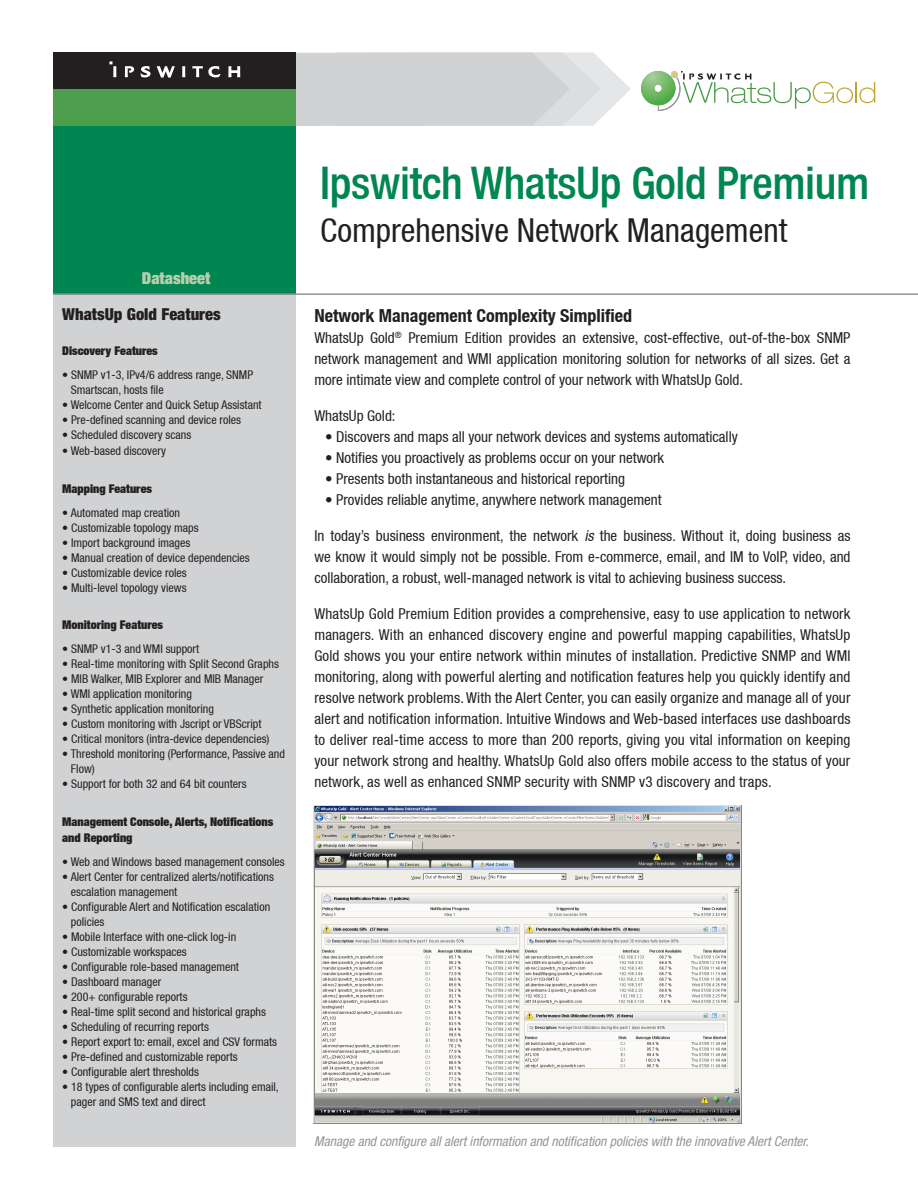
<style>
.page{position:relative;width:918px;height:1188px;background:#fff}
.page>*{position:absolute;margin:0;border:0;box-sizing:border-box;transform-origin:0 0}
.t1{font:500 condensed 45px "Helvetica Neue LT";letter-spacing:-.01em;color:#008751}
.t2{font:condensed 33px "Helvetica Neue LT";color:#221f1f}
.Info_Body{font:700 condensed 18px "Helvetica Neue LT";color:#231f20}
.Info_Body-2{font:900 condensed 16.5px "Helvetica Neue";color:#231f20}
.t3{font:900 expanded 16.5px "Helvetica Neue";color:#b7ceac}
.Grey_Body{font:condensed 15px/21px "Helvetica Neue LT";color:#231f20;text-align:justify}
.Grey_Body-2{font:italic condensed 13.5px "Helvetica Neue";color:#939599}
.Grey_Body-3{font:condensed 12px "Helvetica Neue LT";color:#231f20}
.Grey_Body-4{font:900 expanded 12px/16.5px "Helvetica Neue LT";color:#231f20}
.s1{font-style:italic}
</style>
<div class="page">
<div style="left:53px;top:287px;width:243px;height:859px;background:#d1d2d3"></div>
<div style="left:53px;top:65px;width:243px;height:230px;background:#008751"></div>
<div style="left:53px;top:53px;width:243px;height:37px;background:#231f20"></div>
<svg style="left:64px;top:52px;width:567px;height:74px"></svg>
<svg style="left:641px;top:71px;width:234px;height:40px"></svg>
<hr style="left:53px;top:293px;width:865px;height:2px;background:#939599">
<div style="left:53px;top:90px;width:243px;height:36px;background:#4d9f4e"></div>
<img style="left:313px;top:806px;width:428px;height:317px">
<p class="t3" style="left:142px;top:267px;width:70px">Datasheet</p>
<p class="Info_Body-2" style="left:62px;top:304px;width:160px">WhatsUp Gold Features</p>
<p class="Grey_Body-4" style="left:62px;top:342px;width:97px">Discovery Features</p>
<p class="Grey_Body-3" style="left:62px;top:367px;width:192px">• SNMP v1-3, IPv4/6 address range, SNMP</p>
<p class="Grey_Body-3" style="left:71px;top:382px;width:94px">Smartscan, hosts file</p>
<p class="Grey_Body-3" style="left:62px;top:397px;width:201px">• Welcome Center and Quick Setup Assistant</p>
<p class="Grey_Body-3" style="left:62px;top:412px;width:180px">• Pre-defined scanning and device roles</p>
<p class="Grey_Body-3" style="left:62px;top:427px;width:131px">• Scheduled discovery scans</p>
<p class="Grey_Body-3" style="left:62px;top:444px;width:105px">• Web-based discovery</p>
<p class="Grey_Body-4" style="left:62px;top:480px;width:91px">Mapping Features</p>
<p class="Grey_Body-3" style="left:62px;top:505px;width:119px">• Automated map creation</p>
<p class="Grey_Body-3" style="left:62px;top:520px;width:138px">• Customizable topology maps</p>
<p class="Grey_Body-3" style="left:62px;top:535px;width:130px">• Import background images</p>
<p class="Grey_Body-3" style="left:62px;top:550px;width:189px">• Manual creation of device dependencies</p>
<p class="Grey_Body-3" style="left:62px;top:565px;width:126px">• Customizable device roles</p>
<p class="Grey_Body-3" style="left:62px;top:580px;width:126px">• Multi-level topology views</p>
<p class="Grey_Body-4" style="left:62px;top:616px;width:102px">Monitoring Features</p>
<p class="Grey_Body-3" style="left:62px;top:642px;width:139px">• SNMP v1-3 and WMI support</p>
<p class="Grey_Body-3" style="left:62px;top:657px;width:218px">• Real-time monitoring with Split Second Graphs</p>
<p class="Grey_Body-3" style="left:62px;top:672px;width:202px">• MIB Walker, MIB Explorer and MIB Manager</p>
<p class="Grey_Body-3" style="left:62px;top:687px;width:131px">• WMI application monitoring</p>
<p class="Grey_Body-3" style="left:62px;top:702px;width:153px">• Synthetic application monitoring</p>
<p class="Grey_Body-3" style="left:62px;top:717px;width:201px">• Custom monitoring with Jscript or VBScript</p>
<p class="Grey_Body-3" style="left:62px;top:732px;width:209px">• Critical monitors (intra-device dependencies)</p>
<p class="Grey_Body-3" style="left:62px;top:747px;width:224px">• Threshold monitoring (Performance, Passive and</p>
<p class="Grey_Body-3" style="left:71px;top:762px;width:25px">Flow)</p>
<p class="Grey_Body-3" style="left:62px;top:777px;width:186px">• Support for both 32 and 64 bit counters</p>
<p class="Grey_Body-4" style="left:62px;top:813px;width:213px">Management Console, Alerts, Notifications and Reporting</p>
<p class="Grey_Body-3" style="left:62px;top:855px;width:224px">• Web and Windows based management consoles</p>
<p class="Grey_Body-3" style="left:62px;top:870px;width:213px">• Alert Center for centralized alerts/notifications</p>
<p class="Grey_Body-3" style="left:71px;top:885px;width:108px">escalation management</p>
<p class="Grey_Body-3" style="left:62px;top:900px;width:209px">• Configurable Alert and Notification escalation</p>
<p class="Grey_Body-3" style="left:71px;top:915px;width:35px">policies</p>
<p class="Grey_Body-3" style="left:62px;top:930px;width:175px">• Mobile Interface with one-click log-in</p>
<p class="Grey_Body-3" style="left:62px;top:945px;width:126px">• Customizable workspaces</p>
<p class="Grey_Body-3" style="left:62px;top:960px;width:178px">• Configurable role-based management</p>
<p class="Grey_Body-3" style="left:62px;top:975px;width:100px">• Dashboard manager</p>
<p class="Grey_Body-3" style="left:62px;top:990px;width:127px">• 200+ configurable reports</p>
<p class="Grey_Body-3" style="left:62px;top:1005px;width:205px">• Real-time split second and historical graphs</p>
<p class="Grey_Body-3" style="left:62px;top:1020px;width:148px">• Scheduling of recurring reports</p>
<p class="Grey_Body-3" style="left:62px;top:1035px;width:216px">• Report export to: email, excel and CSV formats</p>
<p class="Grey_Body-3" style="left:62px;top:1050px;width:177px">• Pre-defined and customizable reports</p>
<p class="Grey_Body-3" style="left:62px;top:1065px;width:138px">• Configurable alert thresholds</p>
<p class="Grey_Body-3" style="left:62px;top:1080px;width:218px">• 18 types of configurable alerts including email,</p>
<p class="Grey_Body-3" style="left:71px;top:1095px;width:136px">pager and SMS text and direct</p>
<p class="t1" style="left:320px;top:156px;width:551px">Ipswitch WhatsUp Gold Premium</p>
<p class="t2" style="left:320px;top:212px;width:468px">Comprehensive Network Management</p>
<p class="Info_Body" style="left:314px;top:304px;width:319px">Network Management Complexity Simplified</p>
<p class="Grey_Body" style="left:314px;top:327px;width:538px">WhatsUp Gold<sup>®</sup> Premium Edition provides an extensive, cost-effective, out-of-the-box SNMP network management and WMI application monitoring solution for networks of all sizes. Get a more intimate view and complete control of your network with WhatsUp Gold.</p>
<p class="Grey_Body" style="left:314px;top:405px;width:83px">WhatsUp Gold:</p>
<p class="Grey_Body" style="left:325px;top:426px;width:414px">• Discovers and maps all your network devices and systems automatically</p>
<p class="Grey_Body" style="left:325px;top:447px;width:341px">• Notifies you proactively as problems occur on your network</p>
<p class="Grey_Body" style="left:325px;top:468px;width:301px">• Presents both instantaneous and historical reporting</p>
<p class="Grey_Body" style="left:325px;top:489px;width:338px">• Provides reliable anytime, anywhere network management</p>
<p class="Grey_Body" style="left:314px;top:525px;width:538px">In today’s business environment, the network <span class="s1">is</span> the business. Without it, doing business as we know it would simply not be possible. From e-commerce, email, and IM to VoIP, video, and collaboration, a robust, well-managed network is vital to achieving business success.</p>
<p class="Grey_Body" style="left:314px;top:603px;width:538px">WhatsUp Gold Premium Edition provides a comprehensive, easy to use application to network managers. With an enhanced discovery engine and powerful mapping capabilities, WhatsUp Gold shows you your entire network within minutes of installation. Predictive SNMP and WMI monitoring, along with powerful alerting and notification features help you quickly identify and resolve network problems. With the Alert Center, you can easily organize and manage all of your alert and notification information. Intuitive Windows and Web-based interfaces use dashboards to deliver real-time access to more than 200 reports, giving you vital information on keeping your network strong and healthy. WhatsUp Gold also offers mobile access to the status of your network, as well as enhanced SNMP security with SNMP v3 discovery and traps.</p>
<p class="Grey_Body-2" style="left:314px;top:1133px;width:496px">Manage and configure all alert information and notification policies with the innovative Alert Center.</p>
</div>
